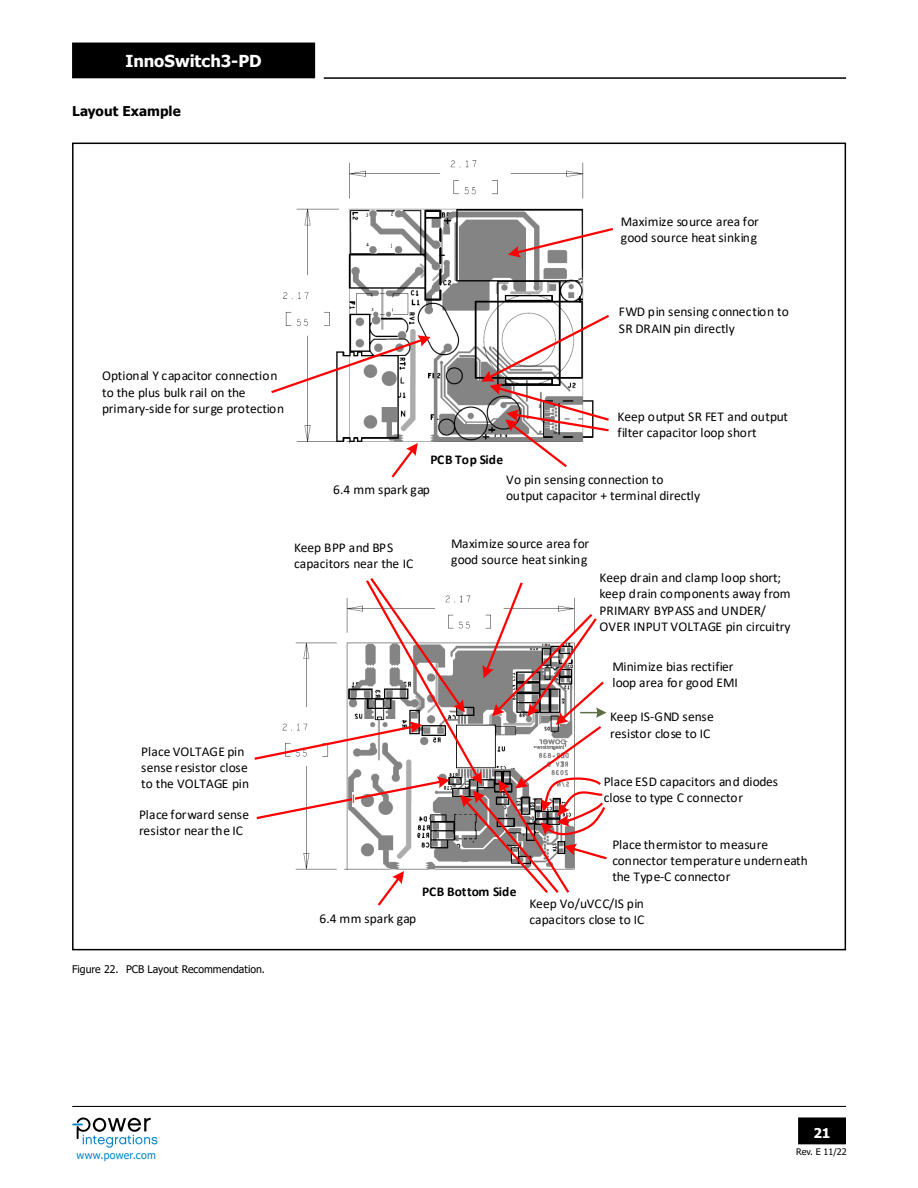
<style>
.page{position:relative;width:918px;height:1188px;background:#fff}
.page>*{position:absolute;margin:0;border:0;box-sizing:border-box;transform-origin:0 0}
.t1{font:700 16.5px "Tahoma";letter-spacing:-.005em;color:#fff}
.t2{font:13.5px/16.2px "Calibri";color:#000}
.t3{font:700 13.5px "Calibri";letter-spacing:.005em;color:#000}
.t4{font:700 13.5px "Tahoma";letter-spacing:.005em;color:#000}
.t5{font:13.5px "Calibri";letter-spacing:.02em;color:#000}
.t6{font:13.5px "Calibri";letter-spacing:.025em;color:#000}
.t7{font:700 13.5px "Tahoma";color:#fff}
.t8{font:12.3px "Calibri";color:#f00}
.t9{font:10.5px "Tahoma";color:#000}
.t10{font:10.5px "Tahoma";letter-spacing:.03em;color:#0081c9}
.t11{font:9px "Tahoma";color:#000}
</style>
<div class="page">
<hr style="left:72px;top:1106px;width:774px;height:1px;background:#000">
<hr style="left:324px;top:77px;width:522px;height:2px;background:#000">
<div style="left:799px;top:1118px;width:46px;height:26px;background:#000"></div>
<div style="left:798px;top:1117px;width:48px;height:27px;border:2px solid #000"></div>
<div style="left:73px;top:43px;width:241px;height:35px;background:#000"></div>
<svg style="left:72px;top:1118px;width:88px;height:30px"></svg>
<img style="left:283px;top:160px;width:301px;height:284px">
<svg style="left:389px;top:443px;width:29px;height:35px"></svg>
<svg style="left:271px;top:335px;width:160px;height:60px"></svg>
<svg style="left:481px;top:313px;width:128px;height:154px"></svg>
<svg style="left:508px;top:226px;width:105px;height:32px"></svg>
<svg style="left:254px;top:578px;width:353px;height:328px"></svg>
<p class="t1" style="left:126px;top:49px;width:137px">InnoSwitch3-PD</p>
<p class="t4" style="left:72px;top:102px;width:110px">Layout Example</p>
<p class="t2" style="left:621px;top:213px;width:139px">Maximize source area for good source heat sinking</p>
<p class="t2" style="left:619px;top:303px;width:172px">FWD pin sensing connection to<br>SR DRAIN pin directly</p>
<p class="t2" style="left:102px;top:367px;width:183px">Optional Y capacitor connection to the plus bulk rail on the primary-side for surge protection</p>
<p class="t3" style="left:431px;top:450px;width:74px">PCB Top Side</p>
<p class="t2" style="left:618px;top:408px;width:172px">Keep output SR FET and output filter capacitor loop short</p>
<p class="t5" style="left:333px;top:480px;width:98px">6.4 mm spark gap</p>
<p class="t2" style="left:506px;top:471px;width:196px">Vo pin sensing connection to output capacitor + terminal directly</p>
<p class="t2" style="left:141px;top:743px;width:109px">Place VOLTAGE pin sense resistor close to the VOLTAGE pin</p>
<p class="t2" style="left:139px;top:806px;width:112px">Place forward sense resistor near the IC</p>
<p class="t2" style="left:294px;top:539px;width:121px">Keep BPP and BPS capacitors near the IC</p>
<p class="t2" style="left:451px;top:535px;width:140px">Maximize source area for good source heat sinking</p>
<p class="t2" style="left:600px;top:569px;width:192px">Keep drain and clamp loop short; keep drain components away from<br>PRIMARY BYPASS and UNDER/<br>OVER INPUT VOLTAGE pin circuitry</p>
<p class="t2" style="left:612px;top:658px;width:127px">Minimize bias rectifier loop area for good EMI</p>
<p class="t2" style="left:610px;top:709px;width:105px">Keep IS-GND sense resistor close to IC</p>
<p class="t8" style="left:352px;top:791px;width:4px">l</p>
<p class="t3" style="left:422px;top:882px;width:96px">PCB Bottom Side</p>
<p class="t2" style="left:604px;top:773px;width:176px">Place ESD capacitors and diodes close to type C connector</p>
<p class="t2" style="left:612px;top:836px;width:197px">Place thermistor to measure connector temperature underneath the Type-C connector</p>
<p class="t6" style="left:320px;top:909px;width:98px">6.4 mm spark gap</p>
<p class="t2" style="left:530px;top:895px;width:116px">Keep Vo/uVCC/IS pin capacitors close to IC</p>
<p class="t9" style="left:72px;top:962px;width:195px">Figure 22. PCB Layout Recommendation.</p>
<p class="t10" style="left:77px;top:1148px;width:81px">www.power.com</p>
<p class="t7" style="left:814px;top:1123px;width:18px">21</p>
<p class="t11" style="left:796px;top:1146px;width:52px">Rev. E 11/22</p>
</div>
